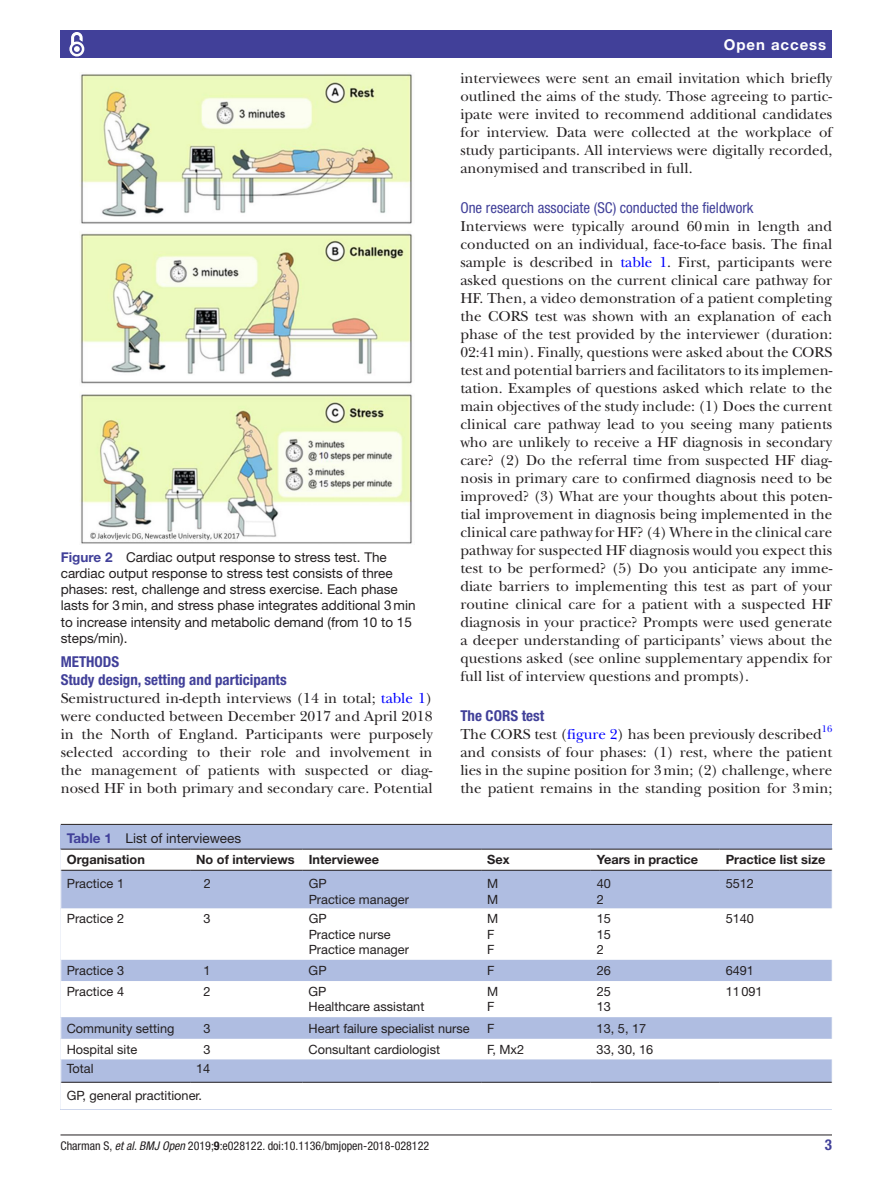
<style>
.page{position:relative;width:893px;height:1191px;background:#fff}
.page>*{position:absolute;margin:0;border:0;box-sizing:border-box;transform-origin:0 0}
.t1{font:15px/18px "New Baskerville";color:#231f20;text-align:justify}
.t2{font:700 condensed 15px/18px "Helvetica Neue LT Std";color:#414099}
.t3{font:condensed 15px "Helvetica Neue LT Std";color:#414099}
.t4{font:700 15px "Helvetica Neue LT Std";letter-spacing:.065em;color:#fff}
.t5{font:13.5px/16.2px "Helvetica Neue LT Std";color:#231f20}
.t6{font:12.75px/15.3px "Helvetica Neue LT Std";color:#231f20}
.t7{font:700 12.75px "Helvetica Neue LT Std";color:#231f20}
.t8{font:condensed 12px "Helvetica Neue LT Std";color:#231f20}
.s1{font-weight:700;color:#414099}
.s2{color:#00f}
.s3{font-style:italic}
.s4{font-weight:700}
</style>
<div class="page">
<hr style="left:61px;top:1134px;width:771px;height:1px;background:#231f20">
<div style="left:61px;top:31px;width:771px;height:27px;background:#414099"></div>
<svg style="left:69px;top:32px;width:16px;height:25px"></svg>
<img style="left:80px;top:73px;width:332px;height:471px">
<div style="left:61px;top:825px;width:771px;height:284px;background:#afbde1"></div>
<hr style="left:61px;top:824px;width:771px;height:1px;background:#231f20">
<div style="left:61px;top:849px;width:771px;height:260px;background:#fff"></div>
<svg style="left:61px;top:871px;width:771px;height:210px;fill:#fdfdfe"></svg>
<hr style="left:61px;top:848px;width:129px;height:1px;background:#231f20">
<hr style="left:61px;top:870px;width:129px;height:1px;background:#231f20">
<hr style="left:190px;top:848px;width:113px;height:1px;background:#231f20">
<hr style="left:190px;top:870px;width:113px;height:1px;background:#231f20">
<hr style="left:303px;top:848px;width:178px;height:1px;background:#231f20">
<hr style="left:303px;top:870px;width:178px;height:1px;background:#231f20">
<hr style="left:481px;top:848px;width:110px;height:1px;background:#231f20">
<hr style="left:481px;top:870px;width:110px;height:1px;background:#231f20">
<hr style="left:591px;top:848px;width:129px;height:1px;background:#231f20">
<hr style="left:591px;top:870px;width:129px;height:1px;background:#231f20">
<hr style="left:720px;top:848px;width:112px;height:1px;background:#231f20">
<hr style="left:720px;top:870px;width:112px;height:1px;background:#231f20">
<hr style="left:190px;top:1081px;width:113px;height:1px;background:#231f20">
<hr style="left:303px;top:1081px;width:178px;height:1px;background:#231f20">
<hr style="left:481px;top:1081px;width:110px;height:1px;background:#231f20">
<hr style="left:591px;top:1081px;width:129px;height:1px;background:#231f20">
<hr style="left:720px;top:1081px;width:112px;height:1px;background:#231f20">
<hr style="left:61px;top:1081px;width:129px;height:1px;background:#231f20">
<svg style="left:60px;top:849px;width:1px;height:21px"></svg>
<svg style="left:60px;top:960px;width:1px;height:21px"></svg>
<svg style="left:60px;top:1017px;width:1px;height:92px"></svg>
<hr style="left:67px;top:1099px;width:765px;height:2px;background:#fff">
<p class="t5" style="left:61px;top:549px;width:356px"><span class="s1">Figure 2</span> Cardiac output response to stress test. The cardiac output response to stress test consists of three phases: rest, challenge and stress exercise. Each phase lasts for 3min, and stress phase integrates additional 3min to increase intensity and metabolic demand (from 10 to 15 steps/min).</p>
<p class="t2" style="left:61px;top:652px;width:227px">Methods<br>Study design, setting and participants</p>
<p class="t1" style="left:61px;top:689px;width:373px">Semistructured in-depth interviews (14 in total; <span class="s2">table 1</span>) were conducted between December 2017 and April 2018 in the North of England. Participants were purposely selected according to their role and involvement in the management of patients with suspected or diag&shy;nosed HF in both primary and secondary care. Potential</p>
<p class="t4" style="left:724px;top:35px;width:104px">Open access</p>
<p class="t1" style="left:460px;top:69px;width:373px">interviewees were sent an email invitation which briefly outlined the aims of the study. Those agreeing to partic&shy;ipate were invited to recommend additional candidates for interview. Data were collected at the workplace of study participants. All interviews were digitally recorded, anonymised and transcribed in full.</p>
<p class="t3" style="left:460px;top:199px;width:295px">One research associate (SC) conducted the fieldwork</p>
<p class="t1" style="left:460px;top:217px;width:373px">Interviews were typically around 60min in length and conducted on an individual, face-to-face basis. The final sample is described in <span class="s2">table 1</span>. First, participants were asked questions on the current clinical care pathway for HF. Then, a video demonstration of a patient completing the CORS test was shown with an explanation of each phase of the test provided by the interviewer (duration:<br>02:41min). Finally, questions were asked about the CORS test and potential barriers and facilitators to its implemen&shy;tation. Examples of questions asked which relate to the main objectives of the study include: (1) Does the current clinical care pathway lead to you seeing many patients who are unlikely to receive a HF diagnosis in secondary care? (2) Do the referral time from suspected HF diag&shy;nosis in primary care to confirmed diagnosis need to be improved? (3) What are your thoughts about this poten&shy;tial improvement in diagnosis being implemented in the clinical care pathway for HF? (4) Where in the clinical care pathway for suspected HF diagnosis would you expect this test to be performed? (5) Do you anticipate any imme&shy;diate barriers to implementing this test as part of your routine clinical care for a patient with a suspected HF diagnosis in your practice? Prompts were used generate a deeper understanding of participants’ views about the questions asked (see online supplementary appendix for full list of interview questions and prompts).</p>
<p class="t2" style="left:460px;top:706px;width:85px">The CORS test</p>
<p class="t1" style="left:460px;top:725px;width:373px">The CORS test (<span class="s2">figure 2</span>) has been previously described<sup>16 </sup>and consists of four phases: (1) rest, where the patient lies in the supine position for 3min; (2) challenge, where the patient remains in the standing position for 3min;</p>
<p class="t5" style="left:67px;top:829px;width:176px"><span class="s1">Table 1</span> List of interviewees</p>
<p class="t7" style="left:67px;top:852px;width:80px">Organisation</p>
<p class="t7" style="left:196px;top:852px;width:184px">No of interviews Interviewee</p>
<p class="t7" style="left:487px;top:852px;width:24px">Sex</p>
<p class="t7" style="left:597px;top:852px;width:103px">Years in practice</p>
<p class="t7" style="left:726px;top:852px;width:101px">Practice list size</p>
<p class="t6" style="left:67px;top:876px;width:59px">Practice 1</p>
<p class="t6" style="left:204px;top:876px;width:9px">2</p>
<p class="t6" style="left:309px;top:876px;width:102px">GP<br>Practice manager</p>
<p class="t6" style="left:487px;top:876px;width:13px">M<br>M</p>
<p class="t6" style="left:597px;top:876px;width:16px">40<br>2</p>
<p class="t6" style="left:726px;top:876px;width:30px">5512</p>
<p class="t6" style="left:67px;top:911px;width:59px">Practice 2</p>
<p class="t6" style="left:204px;top:911px;width:9px">3</p>
<p class="t6" style="left:309px;top:911px;width:102px">GP<br>Practice nurse<br>Practice manager</p>
<p class="t6" style="left:487px;top:911px;width:13px">M<br>F<br>F</p>
<p class="t6" style="left:597px;top:911px;width:16px;text-align:justify">15<br>15<br>2</p>
<p class="t6" style="left:726px;top:911px;width:30px">5140</p>
<p class="t6" style="left:67px;top:962px;width:59px">Practice 3</p>
<p class="t6" style="left:204px;top:962px;width:9px">1</p>
<p class="t6" style="left:309px;top:962px;width:19px">GP</p>
<p class="t6" style="left:487px;top:962px;width:9px">F</p>
<p class="t6" style="left:597px;top:962px;width:16px">26</p>
<p class="t6" style="left:726px;top:962px;width:30px">6491</p>
<p class="t6" style="left:67px;top:983px;width:59px">Practice 4</p>
<p class="t6" style="left:204px;top:983px;width:9px">2</p>
<p class="t6" style="left:309px;top:983px;width:117px">GP<br>Healthcare assistant</p>
<p class="t6" style="left:487px;top:983px;width:13px">M<br>F</p>
<p class="t6" style="left:597px;top:983px;width:16px">25<br>13</p>
<p class="t6" style="left:726px;top:983px;width:39px">11091</p>
<p class="t6" style="left:67px;top:1020px;width:109px">Community setting</p>
<p class="t6" style="left:204px;top:1020px;width:9px">3</p>
<p class="t6" style="left:309px;top:1020px;width:163px">Heart failure specialist nurse</p>
<p class="t6" style="left:487px;top:1020px;width:9px">F</p>
<p class="t6" style="left:597px;top:1020px;width:51px">13, 5, 17</p>
<p class="t6" style="left:67px;top:1041px;width:72px">Hospital site</p>
<p class="t6" style="left:204px;top:1041px;width:9px">3</p>
<p class="t6" style="left:309px;top:1041px;width:133px">Consultant cardiologist</p>
<p class="t6" style="left:487px;top:1041px;width:39px">F, Mx2</p>
<p class="t6" style="left:597px;top:1041px;width:58px">33, 30, 16</p>
<p class="t6" style="left:67px;top:1061px;width:28px">Total</p>
<p class="t6" style="left:67px;top:1055px;width:145px;line-height:27.2px;text-indent:129px">14<br>GP, general practitioner.</p>
<p class="t8" style="left:61px;top:1138px;width:370px">Charman S, <span class="s3">et al</span>. <span class="s3">BMJ Open</span> 2019;<span class="s4">9</span>:e028122. doi:10.1136/bmjopen-2018-028122</p>
<p class="t2" style="left:825px;top:1135px;width:9px">3</p>
</div>
